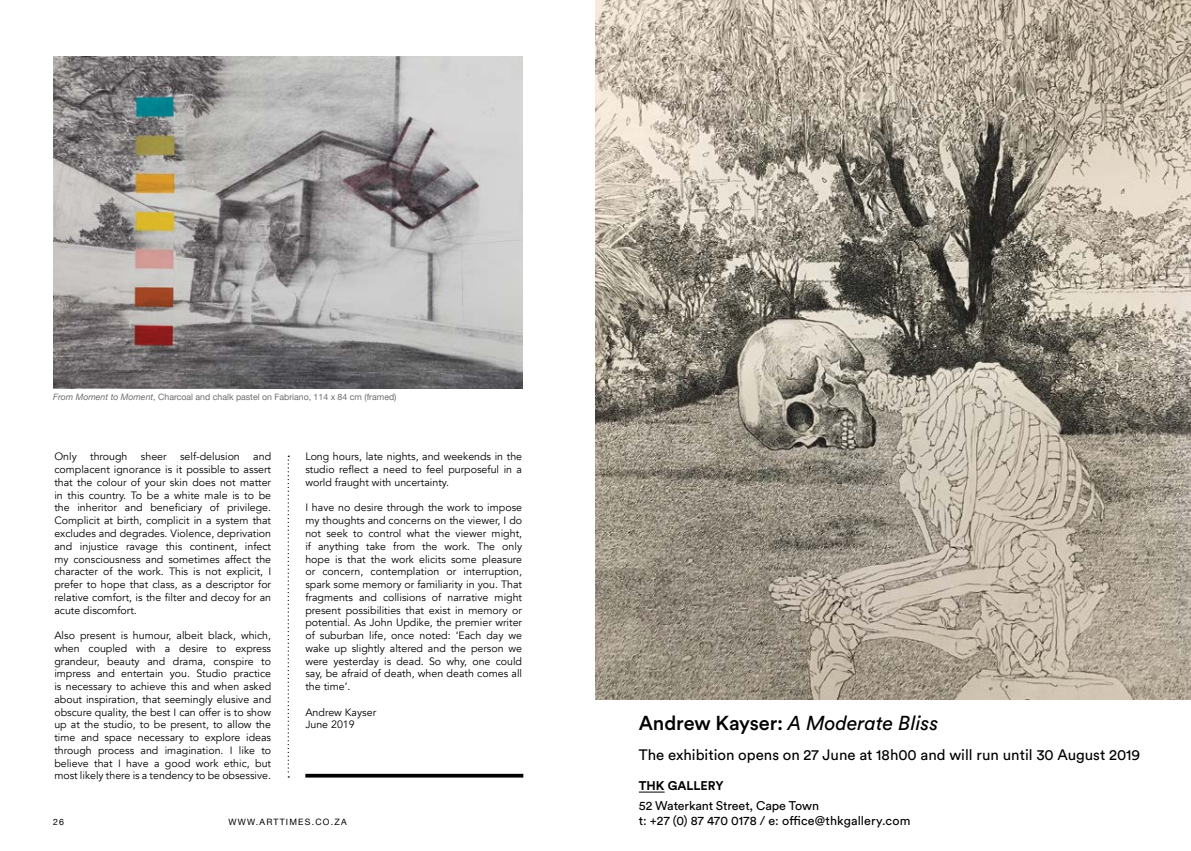
<style>
.page{position:relative;width:1191px;height:851px;background:#fff}
.page>*{position:absolute;margin:0;border:0;box-sizing:border-box;transform-origin:0 0}
.t1{font:italic 20px "Circular Std";color:#000}
.t2{font:15px "Circular Std";color:#000}
.t3{font:12.5px/15px "Circular Std";color:#000}
.t4{font:700 12.5px "Circular Std";color:#000}
.t5{font:10.62px/12.8px "Avenir";color:#000;text-align:justify}
.t6{font:8.75px "Helvetica Neue";color:#6d6e71}
.t7{font:8.75px "Helvetica Neue";letter-spacing:.14em;color:#000}
.s1{font-style:italic}
.s2{font-weight:500;font-style:normal}
</style>
<div class="page">
<img style="left:595px;top:0;width:596px;height:699px">
<svg style="left:639px;top:791px;width:25px;height:1px"></svg>
<img style="left:53px;top:57px;width:469px;height:331px">
<svg style="left:288px;top:455px;width:1px;height:322px"></svg>
<svg style="left:305px;top:773px;width:218px;height:4px"></svg>
<p class="t6" style="left:53px;top:390px;width:345px"><span class="s1">From Moment to Moment</span>, Charcoal and chalk pastel on Fabriano, 114 x 84 cm (framed)</p>
<p class="t5" style="left:54px;top:450px;width:24px">Only</p>
<p class="t5" style="left:90px;top:450px;width:39px">through</p>
<p class="t5" style="left:141px;top:450px;width:27px">sheer</p>
<p class="t5" style="left:180px;top:450px;width:61px">self-delusion</p>
<p class="t5" style="left:54px;top:450px;width:218px;text-indent:199px">and complacent ignorance is it possible to assert that the colour of your skin does not matter in this country. To be a white male is to be the inheritor and beneficiary of privilege.<br>Complicit at birth, complicit in a system that excludes and degrades. Violence, deprivation and injustice ravage this continent, infect my consciousness and sometimes affect the character of the work. This is not explicit, I prefer to hope that class, as a descriptor for relative comfort, is the filter and decoy for an acute discomfort.</p>
<p class="t5" style="left:54px;top:629px;width:218px">Also present is humour, albeit black, which, when coupled with a desire to express grandeur, beauty and drama, conspire to impress and entertain you. Studio practice is necessary to achieve this and when asked about inspiration, that seemingly elusive and obscure quality, the best I can offer is to show up at the studio, to be present, to allow the time and space necessary to explore ideas through process and imagination. I like to believe that I have a good work ethic, but most likely there is a tendency to be obsessive.</p>
<p class="t5" style="left:305px;top:450px;width:218px">Long hours, late nights, and weekends in the studio reflect a need to feel purposeful in a world fraught with uncertainty.</p>
<p class="t5" style="left:305px;top:501px;width:218px">I have no desire through the work to impose my thoughts and concerns on the viewer, I do not seek to control what the viewer might, if anything take from the work. The only hope is that the work elicits some pleasure or concern, contemplation or interruption, spark some memory or familiarity in you. That fragments and collisions of narrative might present possibilities that exist in memory or potential. As John Updike, the premier writer of suburban life, once noted: ‘Each day we wake up slightly altered and the person we were yesterday is dead. So why, one could say, be afraid of death, when death comes all the time’.</p>
<p class="t5" style="left:305px;top:705px;width:72px">Andrew Kayser<br>June 2019</p>
<p class="t7" style="left:53px;top:815px;width:12px">26</p>
<p class="t7" style="left:228px;top:815px;width:120px">WWW.ARTTIMES.CO.ZA</p>
<h1 class="t1" style="left:639px;top:710px;width:301px"><span class="s2">Andrew Kayser:</span> A Moderate Bliss</h1>
<h2 class="t2" style="left:639px;top:745px;width:503px">The exhibition opens on 27 June at 18h00 and will run until 30 August 2019</h2>
<p class="t4" style="left:639px;top:777px;width:86px">THK GALLERY</p>
<p class="t3" style="left:639px;top:797px;width:273px">52 Waterkant Street, Cape Town<br>t: +27 (0) 87 470 0178 / e: office@thkgallery.com</p>
</div>
